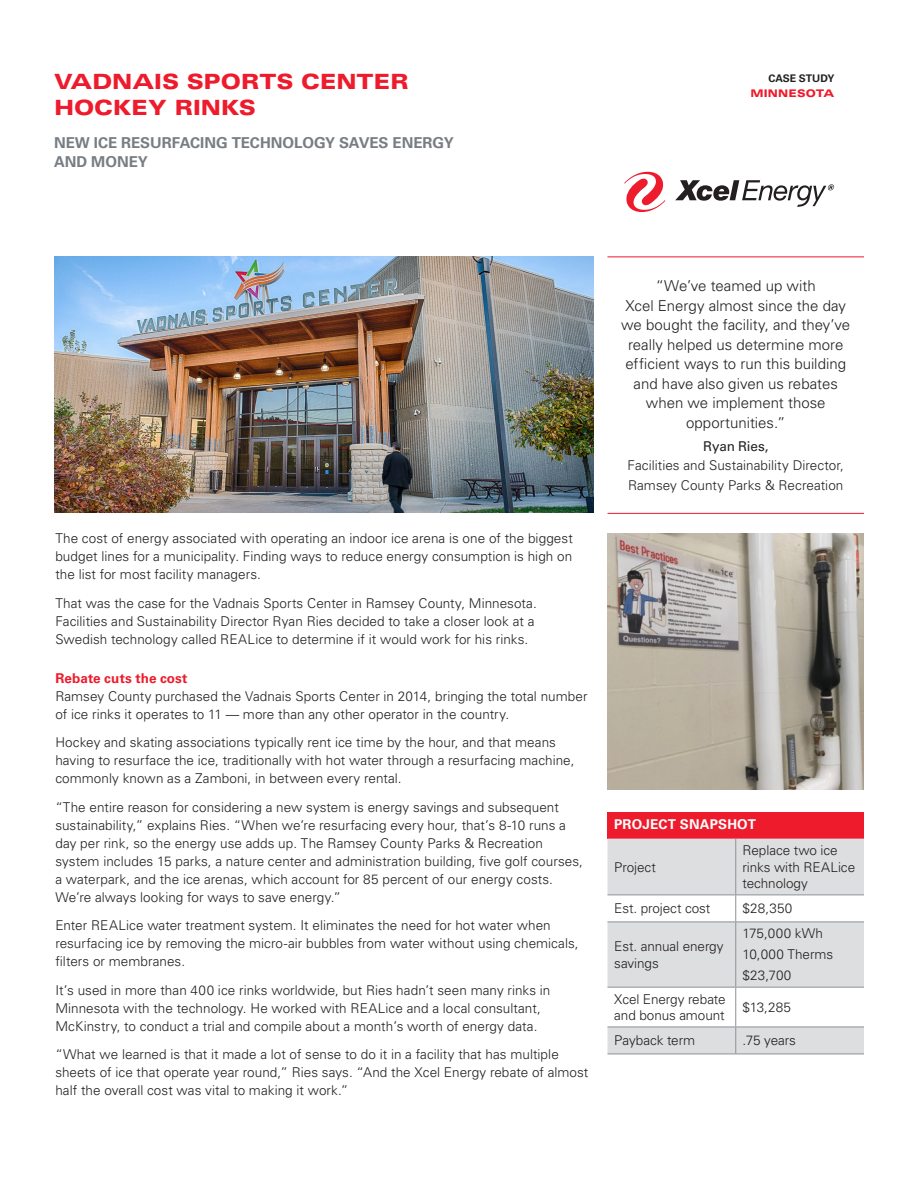
<style>
.page{position:relative;width:918px;height:1188px;background:#fff}
.page>*{position:absolute;margin:0;border:0;box-sizing:border-box;transform-origin:0 0}
.Headline{font:900 expanded 21px/25.2px "Univers LT Std";letter-spacing:-.005em;color:#ee1b2c}
.t1{font:300 15px/19.5px "Univers LT Std";color:#231f20;text-align:center}
.Subhead{font:700 15px/19.5px "Univers LT Std";color:#787d83}
.Text{font:300 13.5px/18px "Univers LT Std";letter-spacing:.005em;color:#231f20}
.TableText{font:300 13.5px/16.5px "Univers LT Std";letter-spacing:-.005em;color:#231f20}
.QuoteTitle{font:300 13.5px/19.5px "Univers LT Std";letter-spacing:.005em;color:#231f20}
.TextHead{font:700 13.5px "Univers LT Std";letter-spacing:.01em;color:#ee1b2c}
.TableHead{font:700 13.5px "Univers LT Std";letter-spacing:.01em;color:#fff}
.TableText-2{font:300 13.5px "Univers LT Std";letter-spacing:.015em;color:#231f20}
.QuoteSpeaker{font:13.5px "Univers LT Std";letter-spacing:-.015em;color:#231f20}
.t2{font:700 10.5px "Univers LT Std";color:#231f20}
.State_Label{font:900 expanded 10.5px "Univers LT Std";letter-spacing:.01em;color:#ee1b2c}
</style>
<div class="page">
<img style="left:54px;top:256px;width:540px;height:257px">
<hr style="left:608px;top:256px;width:256px;height:1px;background:#ee1b2c">
<hr style="left:608px;top:513px;width:256px;height:1px;background:#ee1b2c">
<div style="left:608px;top:812px;width:256px;height:27px;background:#ee1b2c"></div>
<svg style="left:608px;top:839px;width:256px;height:215px;fill:#dddee0"></svg>
<hr style="left:735px;top:839px;width:1px;height:56px;background:#8e9197">
<hr style="left:608px;top:895px;width:128px;height:1px;background:#8e9197">
<hr style="left:736px;top:895px;width:128px;height:1px;background:#8e9197">
<svg style="left:735px;top:895px;width:1px;height:27px"></svg>
<hr style="left:608px;top:922px;width:128px;height:1px;background:#8e9197">
<hr style="left:736px;top:922px;width:128px;height:1px;background:#8e9197">
<hr style="left:735px;top:922px;width:1px;height:65px;background:#8e9197">
<hr style="left:608px;top:987px;width:128px;height:1px;background:#8e9197">
<hr style="left:736px;top:987px;width:128px;height:1px;background:#8e9197">
<hr style="left:735px;top:988px;width:1px;height:39px;background:#8e9197">
<hr style="left:608px;top:1027px;width:128px;height:1px;background:#8e9197">
<hr style="left:736px;top:1027px;width:128px;height:1px;background:#8e9197">
<svg style="left:735px;top:1027px;width:1px;height:27px"></svg>
<hr style="left:608px;top:1054px;width:128px;height:1px;background:#8e9197">
<hr style="left:736px;top:1054px;width:128px;height:1px;background:#8e9197">
<img style="left:608px;top:533px;width:256px;height:257px">
<svg style="left:624px;top:172px;width:41px;height:40px"></svg>
<svg style="left:675px;top:180px;width:159px;height:27px"></svg>
<p class="Headline" style="left:54px;top:69px;width:356px">VADNAIS SPORTS CENTER<br>HOCKEY RINKS</p>
<p class="Subhead" style="left:54px;top:133px;width:401px">NEW ICE RESURFACING TECHNOLOGY SAVES ENERGY<br>AND MONEY</p>
<p class="t2" style="left:768px;top:72px;width:68px">CASE STUDY</p>
<p class="State_Label" style="left:751px;top:88px;width:85px">MINNESOTA</p>
<p class="Text" style="left:55px;top:529px;width:519px;text-align:justify">The cost of energy associated with operating an indoor ice arena is one of the biggest budget lines for a municipality. Finding ways to reduce energy consumption is high on the list for most facility managers.</p>
<p class="Text" style="left:55px;top:594px;width:483px">That was the case for the Vadnais Sports Center in Ramsey County, Minnesota.<br>Facilities and Sustainability Director Ryan Ries decided to take a closer look at a<br>Swedish technology called REALice to determine if it would work for his rinks.</p>
<p class="TextHead" style="left:55px;top:670px;width:134px">Rebate cuts the cost</p>
<p class="Text" style="left:55px;top:687px;width:534px">Ramsey County purchased the Vadnais Sports Center in 2014, bringing the total number of ice rinks it operates to 11 — more than any other operator in the country.</p>
<p class="Text" style="left:55px;top:733px;width:521px">Hockey and skating associations typically rent ice time by the hour, and that means having to resurface the ice, traditionally with hot water through a resurfacing machine, commonly known as a Zamboni, in between every rental.</p>
<p class="Text" style="left:55px;top:798px;width:529px">“The entire reason for considering a new system is energy savings and subsequent sustainability,” explains Ries. “When we’re resurfacing every hour, that’s 8-10 runs a day per rink, so the energy use adds up. The Ramsey County Parks &amp; Recreation system includes 15 parks, a nature center and administration building, five golf courses, a waterpark, and the ice arenas, which account for 85 percent of our energy costs.<br>We’re always looking for ways to save energy.”</p>
<p class="Text" style="left:55px;top:916px;width:525px">Enter REALice water treatment system. It eliminates the need for hot water when resurfacing ice by removing the micro-air bubbles from water without using chemicals, filters or membranes.</p>
<p class="Text" style="left:55px;top:981px;width:496px">It’s used in more than 400 ice rinks worldwide, but Ries hadn’t seen many rinks in<br>Minnesota with the technology. He worked with REALice and a local consultant,<br>McKinstry, to conduct a trial and compile about a month’s worth of energy data.</p>
<p class="Text" style="left:55px;top:1045px;width:535px">“What we learned is that it made a lot of sense to do it in a facility that has multiple sheets of ice that operate year round,” Ries says. “And the Xcel Energy rebate of almost half the overall cost was vital to making it work.”</p>
<p class="t1" style="left:621px;top:276px;width:230px">“We’ve teamed up with<br>Xcel Energy almost since the day we bought the facility, and they’ve really helped us determine more efficient ways to run this building and have also given us rebates when we implement those opportunities.”</p>
<p class="QuoteSpeaker" style="left:703px;top:438px;width:67px">Ryan Ries,</p>
<p class="QuoteTitle" style="left:627px;top:456px;width:218px">Facilities and Sustainability Director,<br>Ramsey County Parks &amp; Recreation</p>
<p class="TableHead" style="left:614px;top:817px;width:143px">PROJECT SNAPSHOT</p>
<p class="TableText" style="left:614px;top:859px;width:43px">Project</p>
<p class="TableText" style="left:742px;top:842px;width:114px">Replace two ice rinks with REALice technology</p>
<p class="TableText" style="left:614px;top:900px;width:98px">Est. project cost</p>
<p class="TableText" style="left:742px;top:900px;width:51px">$28,350</p>
<p class="TableText" style="left:614px;top:938px;width:111px">Est. annual energy savings</p>
<p class="TableText-2" style="left:742px;top:925px;width:82px">175,000 kWh</p>
<p class="TableText" style="left:742px;top:946px;width:92px">10,000 Therms</p>
<p class="TableText" style="left:742px;top:967px;width:50px">$23,700</p>
<p class="TableText" style="left:614px;top:991px;width:113px">Xcel Energy rebate and bonus amount</p>
<p class="TableText" style="left:742px;top:999px;width:50px">$13,285</p>
<p class="TableText" style="left:614px;top:1032px;width:82px">Payback term</p>
<p class="TableText" style="left:742px;top:1032px;width:55px">.75 years</p>
</div>
